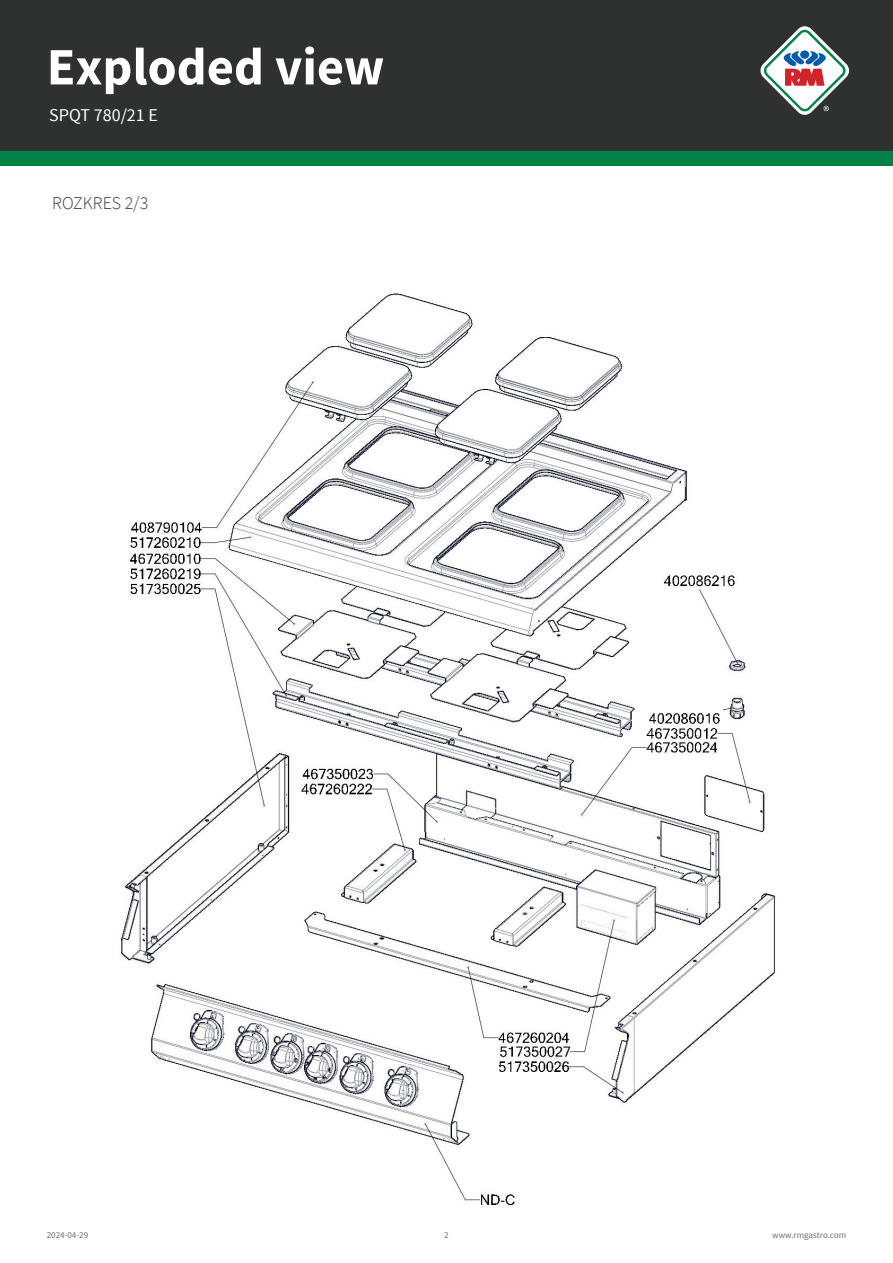
<style>
.page{position:relative;width:893px;height:1263px;background:#fff}
.page>*{position:absolute;margin:0;border:0;box-sizing:border-box;transform-origin:0 0}
.t1{font:700 52.5px "Source Sans Pro";color:#fff}
.t2{font:18px "Source Sans Pro";color:#fff}
.t3{font:300 18px "Source Sans Pro";color:#3e3e3f}
.t4{font:9px "Source Sans Pro";color:#6f7073}
</style>
<div class="page">
<div style="left:0;top:0;width:893px;height:166px;background:#048146"></div>
<div style="left:0;top:0;width:893px;height:151px;background:#2f3131"></div>
<svg style="left:760px;top:26px;width:89px;height:89px"></svg>
<img style="left:121px;top:293px;width:655px;height:912px">
<div style="left:0;top:274px;width:312px;height:54px;background:#fff"></div>
<h1 class="t1" style="left:47px;top:33px;width:339px">Exploded view</h1>
<h2 class="t2" style="left:49px;top:104px;width:110px">SPQT 780/21 E</h2>
<h2 class="t3" style="left:52px;top:193px;width:98px">ROZKRES 2/3</h2>
<p class="t4" style="left:47px;top:1229px;width:43px">2024-04-29</p>
<p class="t4" style="left:444px;top:1229px;width:6px">2</p>
<p class="t4" style="left:772px;top:1229px;width:75px">www.rmgastro.com</p>
</div>
